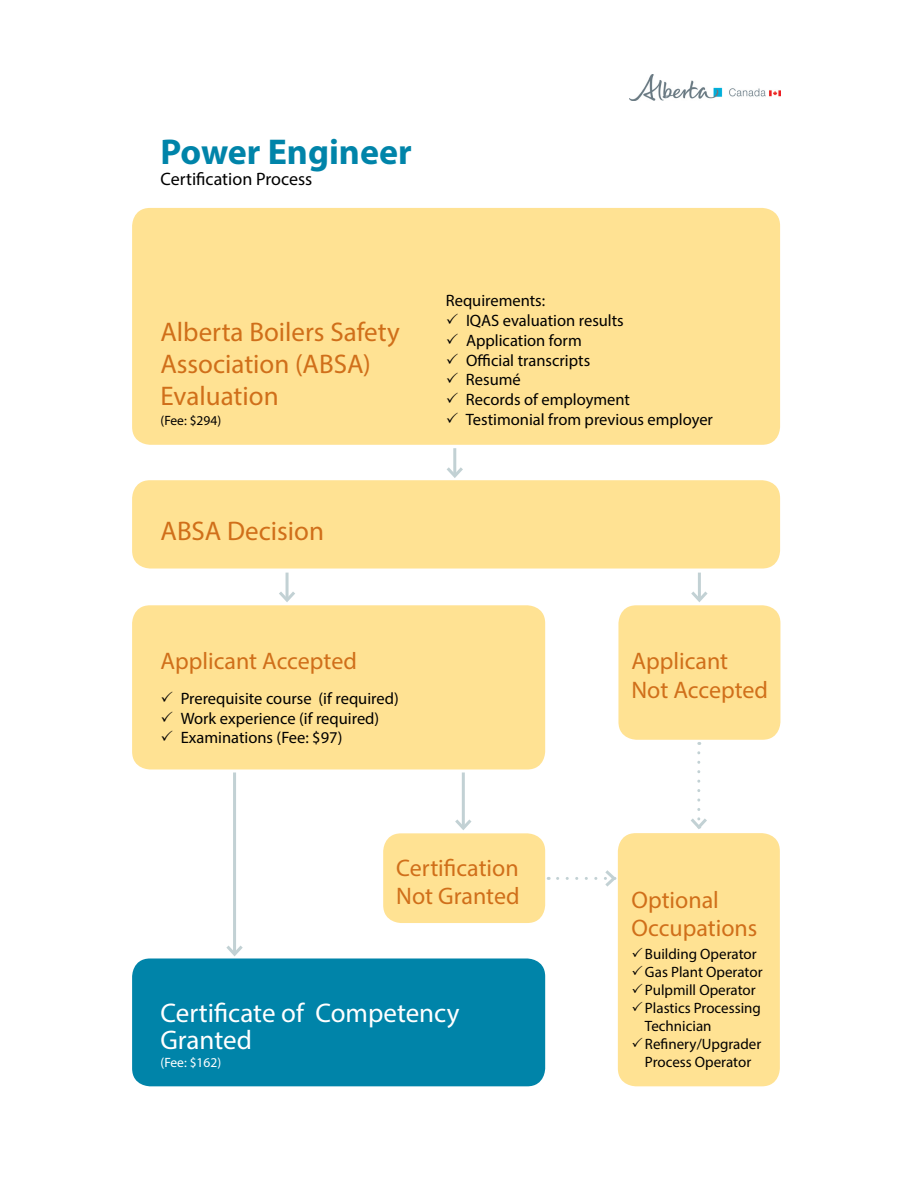
<style>
.page{position:relative;width:918px;height:1188px;background:#fff}
.page>*{position:absolute;margin:0;border:0;box-sizing:border-box;transform-origin:0 0}
.t1{font:700 36px "Myriad Pro";color:#0084a9}
.t2{font:27px/32.4px "Myriad Pro";color:#d06f1a}
.t3{font:27px/27px "Myriad Pro";color:#fff}
.t4{font:24px/28.8px "Myriad Pro";color:#d06f1a}
.t5{font:18px "Myriad Pro";color:#000}
.t6{font:16.5px "Myriad Pro";color:#000}
.t7{font:15px/18px "Myriad Pro";color:#000}
.t8{font:13.5px "Myriad Pro";color:#000}
.t9{font:13.5px "Myriad Pro";color:#fff}
</style>
<div class="page">
<div style="left:132px;top:480px;width:648px;height:89px;background:#ffe293;border-radius:18px"></div>
<div style="left:132px;top:605px;width:413px;height:165px;background:#ffe293;border-radius:18px"></div>
<div style="left:618px;top:605px;width:162px;height:135px;background:#ffe293;border-radius:18px"></div>
<div style="left:132px;top:958px;width:413px;height:128px;background:#0084a9;border-radius:18px"></div>
<div style="left:132px;top:208px;width:648px;height:237px;background:#ffe293;border-radius:18px"></div>
<hr style="left:698px;top:573px;width:3px;height:27px;background:#c2d1d4">
<svg style="left:691px;top:591px;width:17px;height:11px"></svg>
<hr style="left:286px;top:573px;width:3px;height:27px;background:#c2d1d4">
<svg style="left:279px;top:588px;width:16px;height:14px"></svg>
<svg style="left:691px;top:753px;width:16px;height:76px"></svg>
<hr style="left:453px;top:448px;width:3px;height:28px;background:#c2d1d4">
<svg style="left:447px;top:464px;width:16px;height:14px"></svg>
<div style="left:618px;top:833px;width:162px;height:253px;background:#ffe293;border-radius:18px"></div>
<div style="left:383px;top:833px;width:162px;height:90px;background:#ffe293;border-radius:18px"></div>
<hr style="left:462px;top:772px;width:3px;height:56px;background:#c2d1d4">
<svg style="left:455px;top:816px;width:17px;height:14px"></svg>
<svg style="left:558px;top:867px;width:60px;height:23px"></svg>
<hr style="left:233px;top:772px;width:3px;height:182px;background:#c2d1d4">
<svg style="left:223px;top:945px;width:23px;height:14px"></svg>
<img style="left:630px;top:75px;width:150px;height:25px">
<p class="t1" style="left:160px;top:128px;width:253px">Power Engineer</p>
<p class="t5" style="left:160px;top:168px;width:153px">Certification Process</p>
<p class="t2" style="left:160px;top:315px;width:241px">Alberta Boilers Safety<br>Association (ABSA)<br>Evaluation</p>
<p class="t8" style="left:160px;top:412px;width:62px">(Fee: $294)</p>
<p class="t2" style="left:160px;top:514px;width:165px">ABSA Decision</p>
<p class="t6" style="left:446px;top:290px;width:101px">Requirements:</p>
<p class="t6" style="left:446px;top:310px;width:180px">✓ IQAS evaluation results</p>
<p class="t6" style="left:446px;top:330px;width:138px">✓ Application form</p>
<p class="t6" style="left:446px;top:350px;width:146px">✓ Official transcripts</p>
<p class="t6" style="left:446px;top:370px;width:77px">✓ Resumé</p>
<p class="t6" style="left:446px;top:389px;width:186px">✓ Records of employment</p>
<p class="t6" style="left:446px;top:409px;width:269px">✓ Testimonial from previous employer</p>
<p class="t4" style="left:160px;top:646px;width:198px">Applicant Accepted</p>
<p class="t4" style="left:632px;top:646px;width:138px">Applicant<br>Not Accepted</p>
<p class="t6" style="left:160px;top:688px;width:240px">✓ Prerequisite course (if required)</p>
<p class="t6" style="left:160px;top:708px;width:220px">✓ Work experience (if required)</p>
<p class="t6" style="left:160px;top:728px;width:183px">✓ Examinations (Fee: $97)</p>
<p class="t4" style="left:396px;top:853px;width:125px">Certification<br>Not Granted</p>
<p class="t3" style="left:160px;top:999px;width:301px">Certificate of Competency<br>Granted</p>
<p class="t9" style="left:160px;top:1055px;width:62px">(Fee: $162)</p>
<p class="t4" style="left:632px;top:885px;width:127px">Optional<br>Occupations</p>
<p class="t7" style="left:631px;top:945px;width:127px">✓Building Operator</p>
<p class="t7" style="left:631px;top:963px;width:133px">✓Gas Plant Operator</p>
<p class="t7" style="left:631px;top:981px;width:126px">✓Pulpmill Operator</p>
<p class="t7" style="left:645px;top:999px;width:117px;text-indent:-14px">✓Plastics Processing<br>Technician</p>
<p class="t7" style="left:631px;top:1035px;width:131px;text-align:center">✓Refinery/Upgrader<br>Process Operator</p>
</div>
